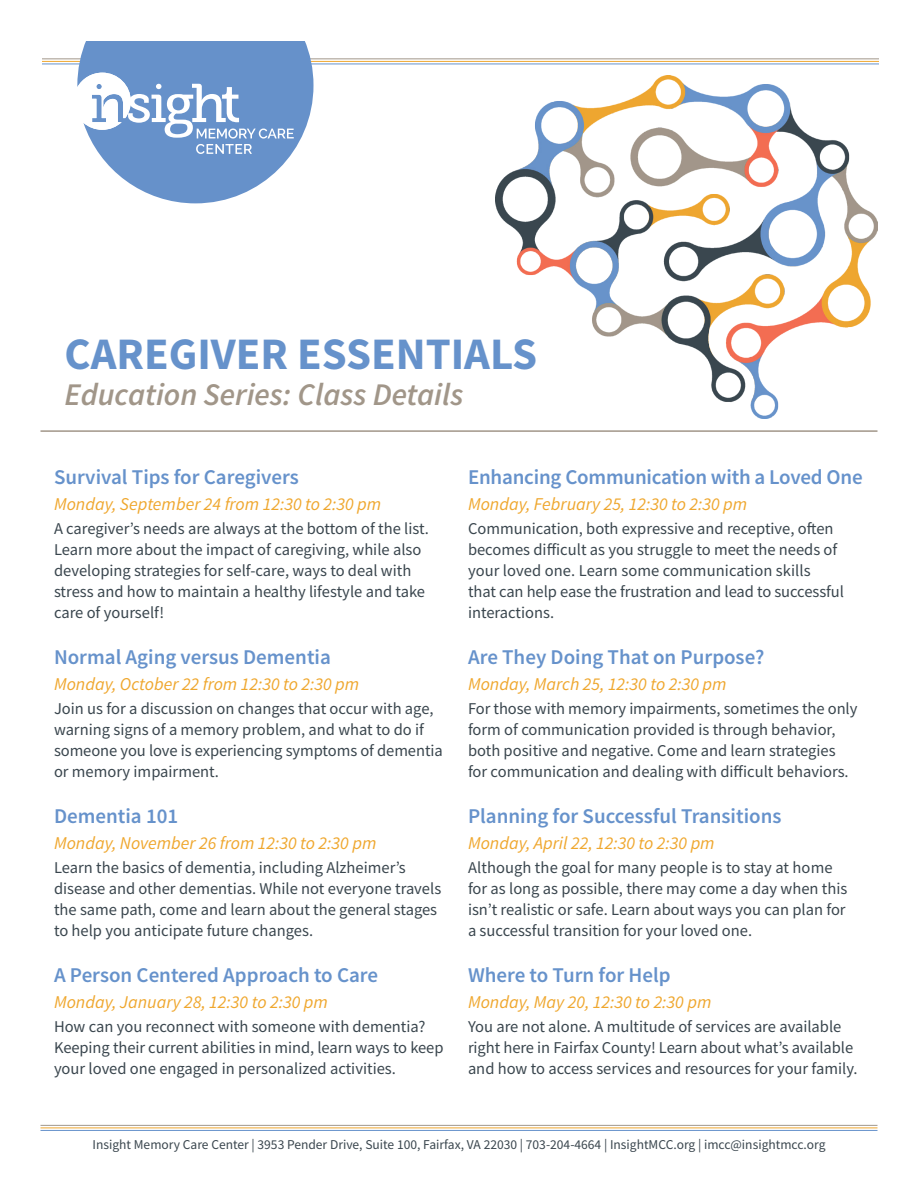
<style>
.page{position:relative;width:918px;height:1188px;background:#fff}
.page>*{position:absolute;margin:0;border:0;box-sizing:border-box;transform-origin:0 0}
.Titles{font:700 45px "Source Sans Pro";color:#6692cb}
.t1{font:italic 600 31.5px "Source Sans Pro";color:#a19689}
.Title_subhead{font:600 21px "Source Sans Pro";color:#6692cb}
.Dates{font:italic 18px "Source Sans Pro";color:#efa72e}
.t2{font:16.5px/21px "Source Sans Pro";color:#3a464e}
.t3{font:13.5px "Source Sans Pro";color:#3a464e}
</style>
<div class="page">
<hr style="left:42px;top:58px;width:837px;height:1px;background:#a19689">
<hr style="left:42px;top:61px;width:837px;height:1px;background:#efa72e">
<hr style="left:42px;top:64px;width:837px;height:1px;background:#6692cb">
<svg style="left:77px;top:41px;width:237px;height:162px;fill:#6691ca"></svg>
<svg style="left:77px;top:73px;width:217px;height:81px"></svg>
<img style="left:495px;top:75px;width:382px;height:344px">
<hr style="left:40px;top:430px;width:838px;height:2px;background:#a19689">
<hr style="left:40px;top:1125px;width:838px;height:1px;background:#a19689">
<hr style="left:40px;top:1128px;width:838px;height:1px;background:#efa72e">
<hr style="left:40px;top:1130px;width:838px;height:1px;background:#6692cb">
<p class="Titles" style="left:64px;top:324px;width:474px">CAREGIVER ESSENTIALS</p>
<p class="t1" style="left:64px;top:374px;width:400px">Education Series: Class Details</p>
<p class="Title_subhead" style="left:54px;top:464px;width:246px">Survival Tips for Caregivers</p>
<p class="Dates" style="left:54px;top:493px;width:329px">Monday, September 24 from 12:30 to 2:30 pm</p>
<p class="t2" style="left:54px;top:518px;width:376px">A caregiver’s needs are always at the bottom of the list.<br>Learn more about the impact of caregiving, while also developing strategies for self-care, ways to deal with stress and how to maintain a healthy lifestyle and take care of yourself!</p>
<p class="Title_subhead" style="left:54px;top:643px;width:278px">Normal Aging versus Dementia</p>
<p class="Dates" style="left:54px;top:673px;width:307px">Monday, October 22 from 12:30 to 2:30 pm</p>
<p class="t2" style="left:54px;top:698px;width:390px">Join us for a discussion on changes that occur with age, warning signs of a memory problem, and what to do if someone you love is experiencing symptoms of dementia or memory impairment.</p>
<p class="Title_subhead" style="left:54px;top:802px;width:126px">Dementia 101</p>
<p class="Dates" style="left:54px;top:832px;width:324px">Monday, November 26 from 12:30 to 2:30 pm</p>
<p class="t2" style="left:54px;top:857px;width:389px">Learn the basics of dementia, including Alzheimer’s disease and other dementias. While not everyone travels the same path, come and learn about the general stages to help you anticipate future changes.</p>
<p class="Title_subhead" style="left:54px;top:961px;width:326px">A Person Centered Approach to Care</p>
<p class="Dates" style="left:54px;top:991px;width:275px">Monday, January 28, 12:30 to 2:30 pm</p>
<p class="t2" style="left:54px;top:1016px;width:391px">How can you reconnect with someone with dementia?<br>Keeping their current abilities in mind, learn ways to keep your loved one engaged in personalized activities.</p>
<p class="Title_subhead" style="left:468px;top:464px;width:396px">Enhancing Communication with a Loved One</p>
<p class="Dates" style="left:468px;top:493px;width:281px">Monday, February 25, 12:30 to 2:30 pm</p>
<p class="t2" style="left:468px;top:518px;width:371px">Communication, both expressive and receptive, often becomes difficult as you struggle to meet the needs of your loved one. Learn some communication skills</p>
<p class="t2" style="left:468px;top:581px;width:378px">that can help ease the frustration and lead to successful interactions.</p>
<p class="Title_subhead" style="left:468px;top:643px;width:298px">Are They Doing That on Purpose?</p>
<p class="Dates" style="left:468px;top:673px;width:260px">Monday, March 25, 12:30 to 2:30 pm</p>
<p class="t2" style="left:468px;top:698px;width:391px">For those with memory impairments, sometimes the only form of communication provided is through behavior, both positive and negative. Come and learn strategies for communication and dealing with difficult behaviors.</p>
<p class="Title_subhead" style="left:468px;top:802px;width:315px">Planning for Successful Transitions</p>
<p class="Dates" style="left:468px;top:832px;width:248px">Monday, April 22, 12:30 to 2:30 pm</p>
<p class="t2" style="left:468px;top:857px;width:381px">Although the goal for many people is to stay at home for as long as possible, there may come a day when this isn’t realistic or safe. Learn about ways you can plan for a successful transition for your loved one.</p>
<p class="Title_subhead" style="left:468px;top:961px;width:204px">Where to Turn for Help</p>
<p class="Dates" style="left:468px;top:991px;width:245px">Monday, May 20, 12:30 to 2:30 pm</p>
<p class="t2" style="left:468px;top:1016px;width:391px">You are not alone. A multitude of services are available right here in Fairfax County! Learn about what’s available and how to access services and resources for your family.</p>
<p class="t3" style="left:93px;top:1136px;width:734px">Insight Memory Care Center | 3953 Pender Drive, Suite 100, Fairfax, VA 22030 | 703-204-4664 | InsightMCC.org | imcc@insightmcc.org</p>
</div>
